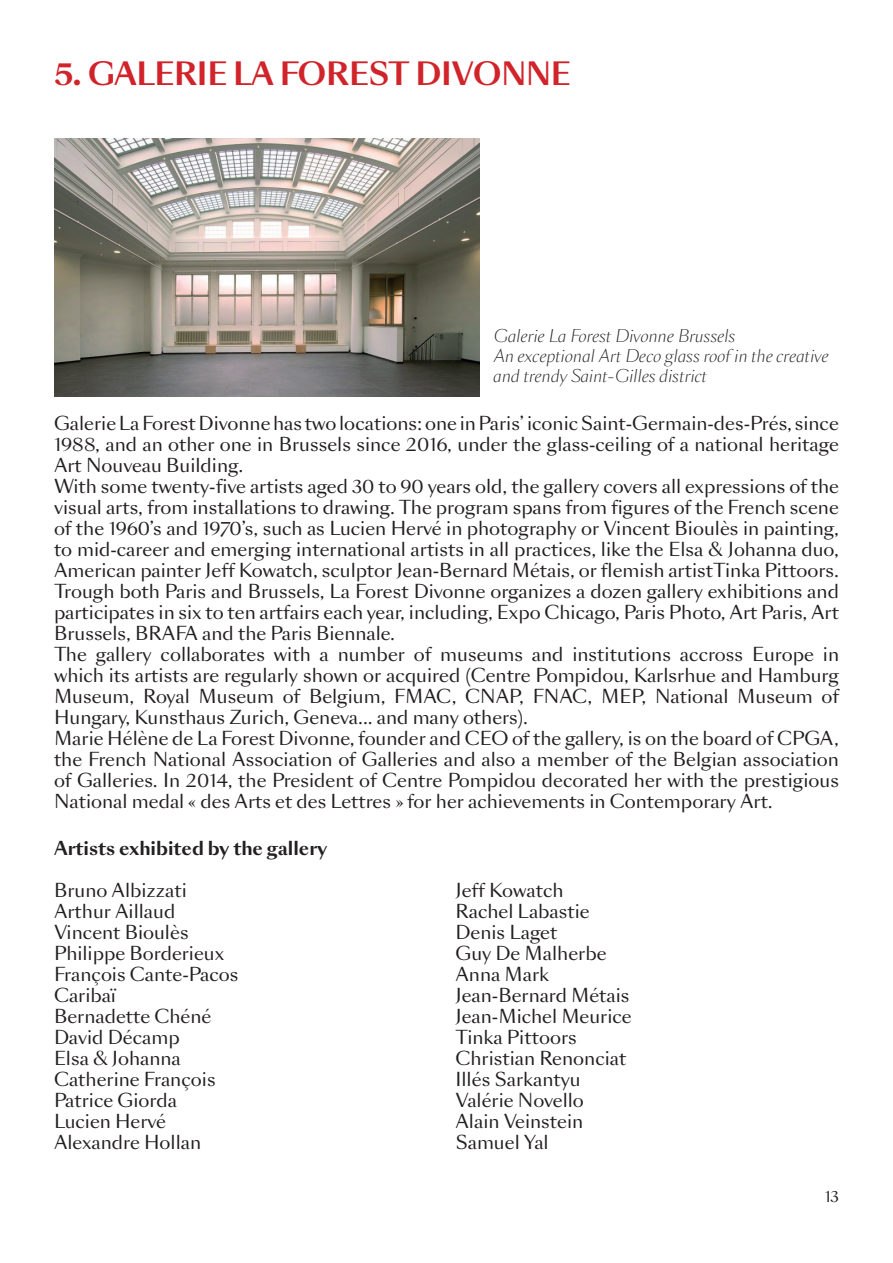
<style>
.page{position:relative;width:893px;height:1263px;background:#fff}
.page>*{position:absolute;margin:0;border:0;box-sizing:border-box;transform-origin:0 0}
.t1{font:700 30px "Sang Bleu Sans";letter-spacing:-.01em;color:#d1232a}
.t2{font:18px/21px "Sang Bleu Sans";color:#231f20}
.t3{font:700 18px "Sang Bleu Sans";color:#231f20}
.t4{font:italic 300 16.5px/19.8px "Sang Bleu Sans";color:#231f20}
.t5{font:15px "Sang Bleu Sans";color:#231f20}
</style>
<div class="page">
<img style="left:54px;top:138px;width:425px;height:258px">
<h1 class="t1" style="left:54px;top:54px;width:518px">5. GALERIE LA FOREST DIVONNE</h1>
<p class="t4" style="left:493px;top:327px;width:337px">Galerie La Forest Divonne Brussels<br>An exceptional Art Deco glass roof in the creative and trendy Saint-Gilles district</p>
<p class="t2" style="left:54px;top:413px;width:786px">Galerie La Forest Divonne has two locations: one in Paris’ iconic Saint-Germain-des-Prés, since 1988, and an other one in Brussels since 2016, under the glass-ceiling of a national heritage Art Nouveau Building.<br>With some twenty-five artists aged 30 to 90 years old, the gallery covers all expressions of the visual arts, from installations to drawing. The program spans from figures of the French scene of the 1960’s and 1970’s, such as Lucien Hervé in photography or Vincent Bioulès in painting, to mid-career and emerging international artists in all practices, like the Elsa &amp; Johanna duo, American painter Jeff Kowatch, sculptor Jean-Bernard Métais, or flemish artistTinka Pittoors.<br>Trough both Paris and Brussels, La Forest Divonne organizes a dozen gallery exhibitions and participates in six to ten artfairs each year, including, Expo Chicago, Paris Photo, Art Paris, Art Brussels, BRAFA and the Paris Biennale.<br>The gallery collaborates with a number of museums and institutions accross Europe in which its artists are regularly shown or acquired (Centre Pompidou, Karlsrhue and Hamburg Museum, Royal Museum of Belgium, FMAC, CNAP, FNAC, MEP, National Museum of Hungary, Kunsthaus Zurich, Geneva... and many others).<br>Marie Hélène de La Forest Divonne, founder and CEO of the gallery, is on the board of CPGA, the French National Association of Galleries and also a member of the Belgian association of Galleries. In 2014, the President of Centre Pompidou decorated her with the prestigious National medal « des Arts et des Lettres » for her achievements in Contemporary Art.</p>
<p class="t3" style="left:54px;top:836px;width:275px">Artists exhibited by the gallery</p>
<p class="t2" style="left:54px;top:880px;width:186px">Bruno Albizzati<br>Arthur Aillaud<br>Vincent Bioulès<br>Philippe Borderieux<br>François Cante-Pacos<br>Caribaï<br>Bernadette Chéné<br>David Décamp<br>Elsa &amp; Johanna<br>Catherine François<br>Patrice Giorda<br>Lucien Hervé<br>Alexandre Hollan</p>
<p class="t2" style="left:455px;top:880px;width:178px">Jeff Kowatch<br>Rachel Labastie<br>Denis Laget<br>Guy De Malherbe<br>Anna Mark<br>Jean-Bernard Métais<br>Jean-Michel Meurice<br>Tinka Pittoors<br>Christian Renonciat<br>Illés Sarkantyu<br>Valérie Novello<br>Alain Veinstein<br>Samuel Yal</p>
<p class="t5" style="left:825px;top:1187px;width:16px">13</p>
</div>
